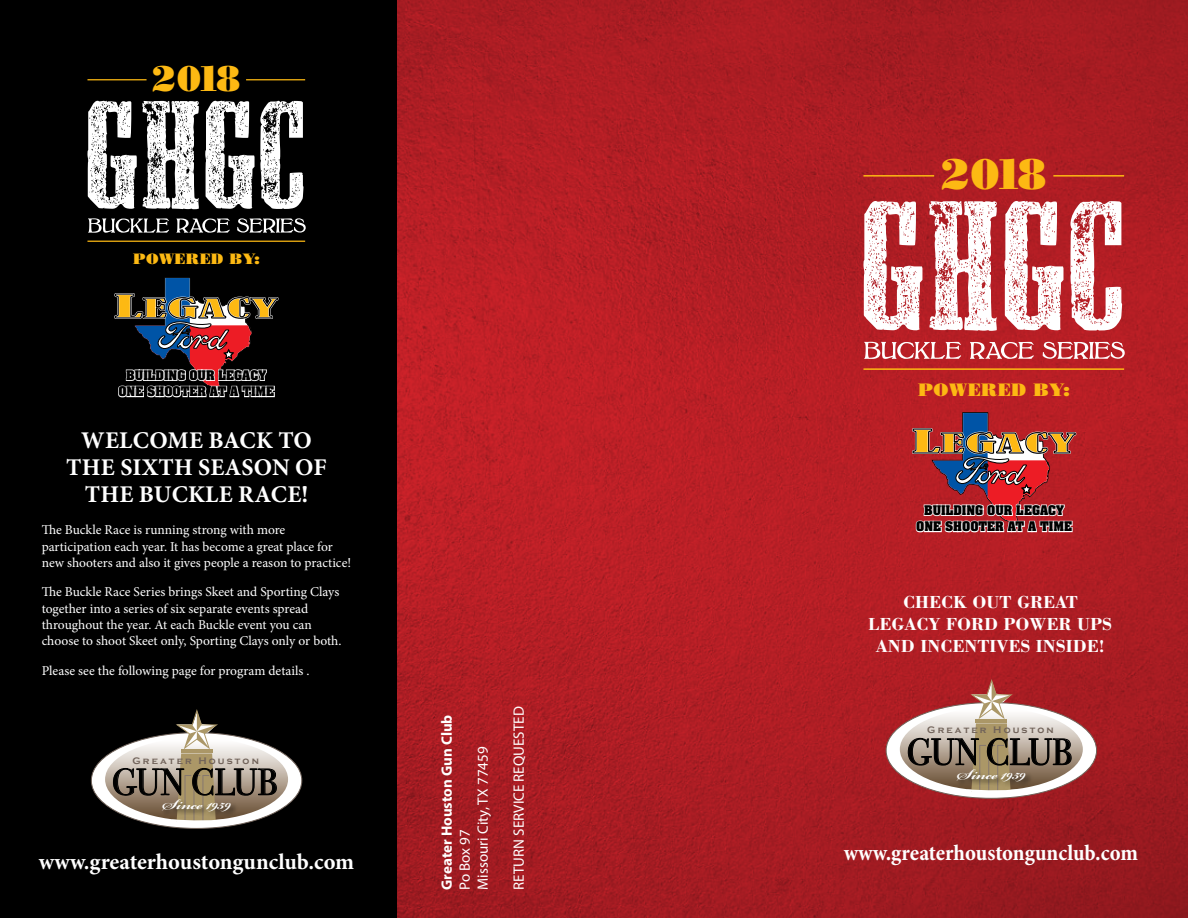
<style>
.page{position:relative;width:1188px;height:918px;background:#fff}
.page>*{position:absolute;margin:0;border:0;box-sizing:border-box;transform-origin:0 0}
.t1{font:42.9px "Bodoni Poster";color:#fdb913}
.t2{font:37.35px "Bodoni Svty Two ITCTT Book";color:#000}
.t3{font:35.85px "Bodoni Poster";color:#fdb913}
.t4{font:700 24px/27px "Minion Pro";letter-spacing:.01em;color:#fff;text-align:center}
.t5{font:700 22.8px "Bickham Script Pro";color:#fff}
.t6{font:700 condensed 22.5px "Minion Pro";color:#fff}
.t7{font:700 22.5px "Minion Pro";color:#fff}
.t8{font:700 18px/21.6px "Bodoni";color:#fff;text-align:center}
.t9{font:18px "Bodoni Poster";letter-spacing:.03em;color:#fdb913}
.t10{font:15px/18px "Myriad Pro";color:#fff}
.t11{font:700 15px "Myriad Pro";color:#fff}
.t12{font:15px "Bodoni Poster";letter-spacing:.03em;color:#fdb913}
.t13{font:13.5px/16.2px "Minion Pro";color:#fff}
.t14{font:700 11.4px/16.4px "Aachen";color:#000;text-align:center}
.t15{font:700 9.75px "Copperplate Gothic";letter-spacing:.22em;color:#706259}
</style>
<div class="page">
<img style="left:396px;top:0;width:792px;height:918px">
<div style="left:0;top:0;width:396px;height:918px;background:#000"></div>
<div style="left:886px;top:703px;width:211px;height:95px;background:#fff;border-radius:50%"></div>
<img style="left:953px;top:795px;width:83px;height:18px">
<svg style="left:900px;top:679px;width:183px;height:116px;background:#b18279"></svg>
<div style="left:91px;top:733px;width:211px;height:95px;background:#fff;border-radius:50%"></div>
<img style="left:159px;top:825px;width:79px;height:4px">
<svg style="left:105px;top:709px;width:183px;height:116px"></svg>
<svg style="left:863px;top:201px;width:259px;height:130px"></svg>
<svg style="left:864px;top:342px;width:261px;height:17px"></svg>
<hr style="left:863px;top:175px;width:71px;height:2px;background:#fdb913">
<hr style="left:1053px;top:175px;width:71px;height:2px;background:#fdb913">
<hr style="left:863px;top:368px;width:261px;height:2px;background:#fdb913">
<svg style="left:87px;top:101px;width:217px;height:108px"></svg>
<svg style="left:88px;top:218px;width:218px;height:15px"></svg>
<hr style="left:87px;top:79px;width:60px;height:1px;background:#fdb913">
<hr style="left:246px;top:79px;width:59px;height:1px;background:#fdb913">
<hr style="left:87px;top:241px;width:218px;height:1px;background:#fdb913">
<svg style="left:910px;top:412px;width:167px;height:127px;background:#b15052"></svg>
<svg style="left:114px;top:277px;width:165px;height:121px"></svg>
<h3 class="t3" style="left:152px;top:57px;width:90px">2018</h3>
<p class="t12" style="left:133px;top:250px;width:128px">POWERED BY:</p>
<p class="t14" style="left:118px;top:367px;width:157px">BUILDING OUR LEGACY<br>ONE SHOOTER AT A TIME</p>
<h3 class="t4" style="left:66px;top:427px;width:262px">WELCOME BACK TO<br>THE SIXTH SEASON OF<br>THE BUCKLE RACE!</h3>
<p class="t13" style="left:42px;top:522px;width:311px">The Buckle Race is running strong with more participation each year. It has become a great place for new shooters and also it gives people a reason to practice!</p>
<p class="t13" style="left:42px;top:584px;width:301px">The Buckle Race Series brings Skeet and Sporting Clays together into a series of six separate events spread throughout the year. At each Buckle event you can choose to shoot Skeet only, Sporting Clays only or both.</p>
<p class="t13" style="left:42px;top:662px;width:269px">Please see the following page for program details .</p>
<p class="t15" style="left:132px;top:755px;width:128px">Greater Houston</p>
<h3 class="t5" style="left:163px;top:787px;width:70px">Since 1959</h3>
<h2 class="t2" style="left:112px;top:752px;width:168px">GUN CLUB</h2>
<h3 class="t7" style="left:39px;top:846px;width:317px">www.greaterhoustongunclub.com</h3>
<p class="t11" style="left:437px;top:890px;width:177px;rotate:-90deg">Greater Houston Gun Club</p>
<p class="t10" style="left:456px;top:890px;width:145px;rotate:-90deg">Po Box 97<br>Missouri City, TX 77459</p>
<p class="t10" style="left:510px;top:890px;width:185px;rotate:-90deg">RETURN SERVICE REQUESTED</p>
<h1 class="t1" style="left:941px;top:148px;width:107px">2018</h1>
<h3 class="t9" style="left:918px;top:379px;width:153px">POWERED BY:</h3>
<p class="t14" style="left:916px;top:502px;width:157px">BUILDING OUR LEGACY<br>ONE SHOOTER AT A TIME</p>
<h3 class="t8" style="left:869px;top:591px;width:245px">CHECK OUT GREAT<br>LEGACY FORD POWER UPS<br>AND INCENTIVES INSIDE!</h3>
<p class="t15" style="left:927px;top:725px;width:128px">Greater Houston</p>
<h3 class="t5" style="left:957px;top:757px;width:70px">Since 1959</h3>
<h2 class="t2" style="left:907px;top:721px;width:168px">GUN CLUB</h2>
<h3 class="t6" style="left:844px;top:838px;width:296px">www.greaterhoustongunclub.com</h3>
</div>
